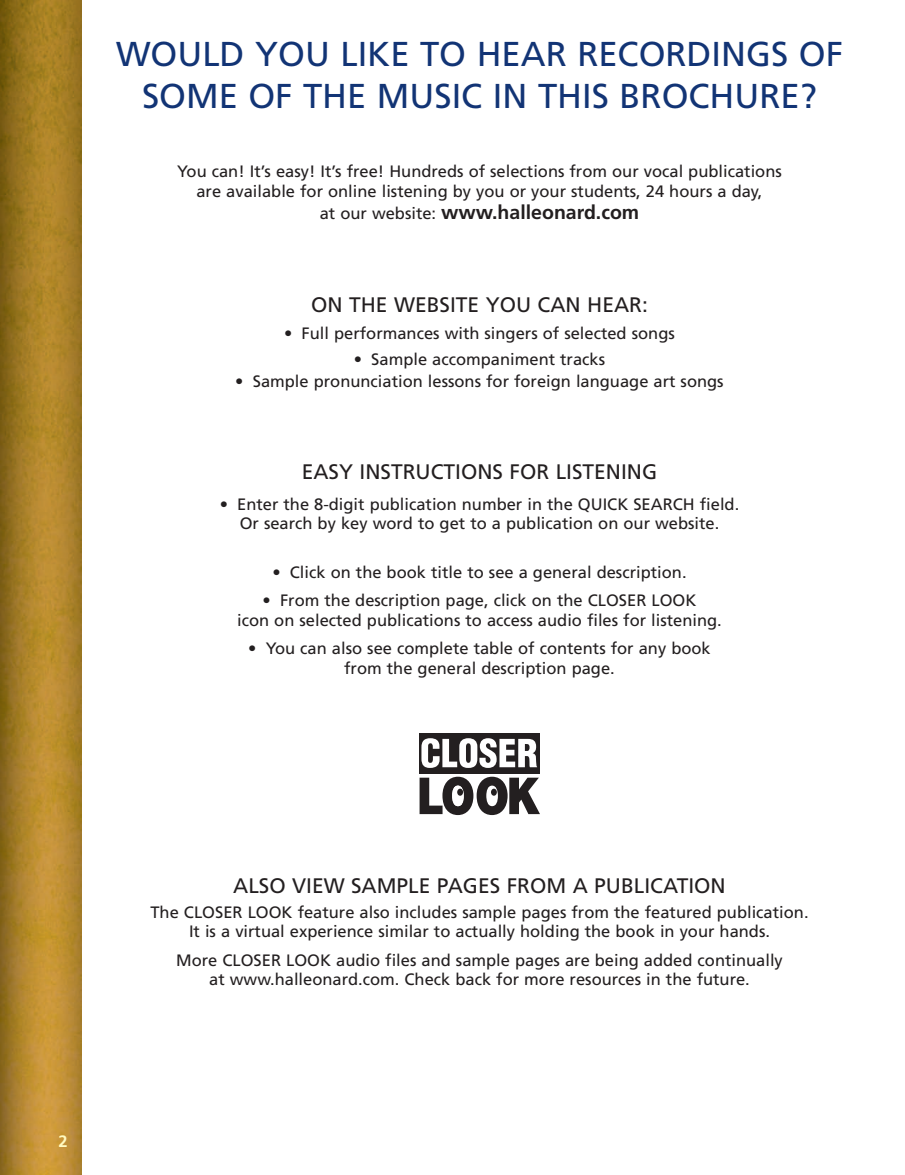
<style>
.page{position:relative;width:905px;height:1175px;background:#fff}
.page>*{position:absolute;margin:0;border:0;box-sizing:border-box;transform-origin:0 0}
.t1{font:34.5px/41.4px "Frutiger";color:#123475;text-align:center}
.t2{font:21px "Frutiger";color:#231f20}
.t3{font:700 19.5px "Frutiger";color:#231f20}
.t4{font:16.5px/19.8px "Frutiger";color:#231f20;text-align:center}
.t5{font:700 16.5px "Frutiger";color:#fffac1}
.s1{font-weight:400;font-size:16.5px}
</style>
<div class="page">
<img style="left:0;top:0;width:81px;height:1174px">
<div style="left:419px;top:733px;width:120px;height:40px;background:#231f20"></div>
<svg style="left:421px;top:738px;width:116px;height:30px"></svg>
<svg style="left:419px;top:776px;width:121px;height:39px"></svg>
<div style="left:457px;top:788px;width:6px;height:7px;background:#231f20;border-radius:50%"></div>
<div style="left:491px;top:788px;width:6px;height:7px;background:#231f20;border-radius:50%"></div>
<h1 class="t1" style="left:116px;top:36px;width:728px">WOULD YOU LIKE TO HEAR RECORDINGS OF<br>SOME OF THE MUSIC IN THIS BROCHURE?</h1>
<p class="t4" style="left:177px;top:163px;width:606px">You can! It’s easy! It’s free! Hundreds of selections from our vocal publications are available for online listening by you or your students, 24 hours a day,</p>
<p class="t3" style="left:320px;top:204px;width:321px"><span class="s1">at our website:</span> www.halleonard.com</p>
<p class="t2" style="left:311px;top:296px;width:338px">ON THE WEBSITE YOU CAN HEAR:</p>
<p class="t4" style="left:284px;top:325px;width:392px">• Full performances with singers of selected songs</p>
<p class="t4" style="left:354px;top:350px;width:253px">• Sample accompaniment tracks</p>
<p class="t4" style="left:235px;top:373px;width:490px">• Sample pronunciation lessons for foreign language art songs</p>
<p class="t2" style="left:302px;top:463px;width:357px">EASY INSTRUCTIONS FOR LISTENING</p>
<p class="t4" style="left:220px;top:495px;width:521px">• Enter the 8-digit publication number in the QUICK SEARCH field.<br>Or search by key word to get to a publication on our website.</p>
<p class="t4" style="left:272px;top:563px;width:415px">• Click on the book title to see a general description.</p>
<p class="t4" style="left:237px;top:591px;width:486px">• From the description page, click on the CLOSER LOOK<br>icon on selected publications to access audio files for listening.</p>
<p class="t4" style="left:248px;top:640px;width:464px">• You can also see complete table of contents for any book from the general description page.</p>
<p class="t5" style="left:58px;top:1134px;width:11px">2</p>
<p class="t2" style="left:233px;top:877px;width:494px">ALSO VIEW SAMPLE PAGES FROM A PUBLICATION</p>
<p class="t4" style="left:150px;top:903px;width:659px">The CLOSER LOOK feature also includes sample pages from the featured publication.<br>It is a virtual experience similar to actually holding the book in your hands.</p>
<p class="t4" style="left:176px;top:951px;width:608px">More CLOSER LOOK audio files and sample pages are being added continually at www.halleonard.com. Check back for more resources in the future.</p>
</div>
